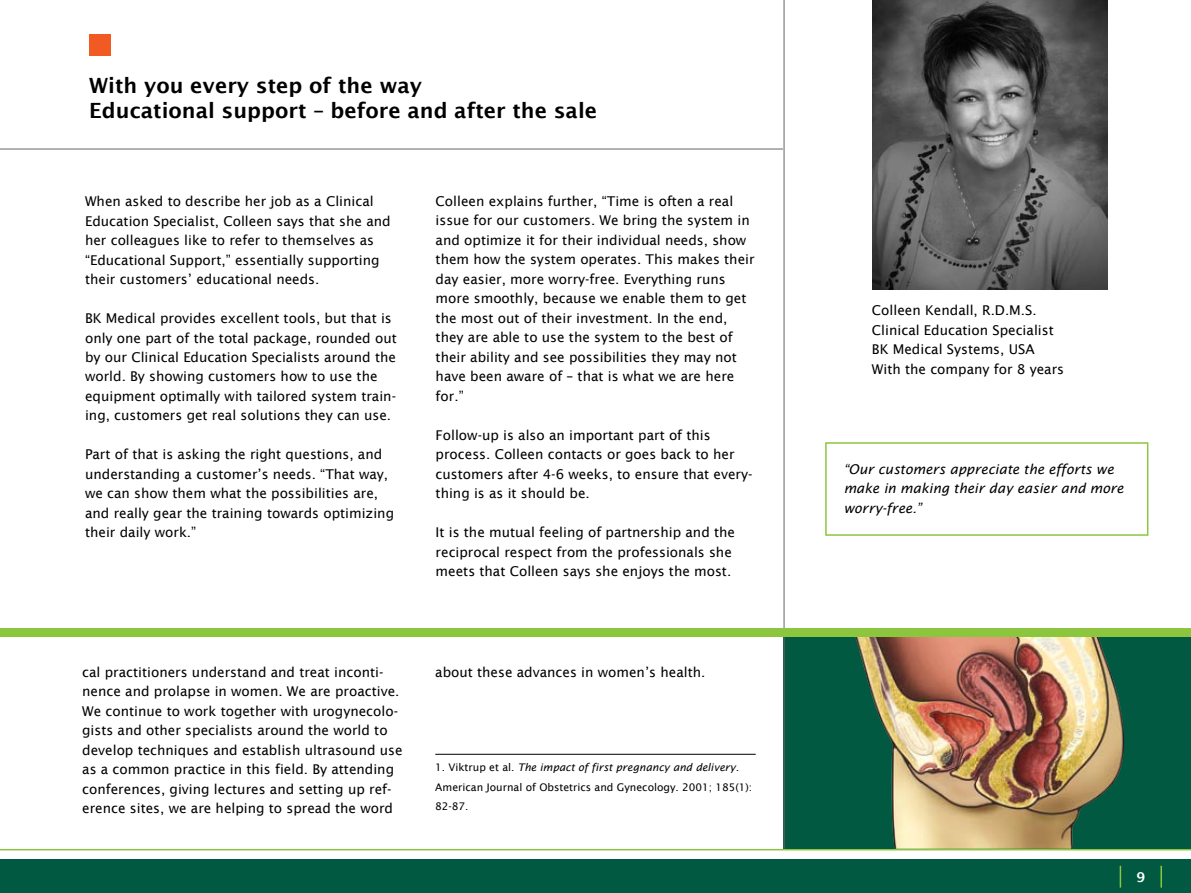
<style>
.page{position:relative;width:1191px;height:893px;background:#fff}
.page>*{position:absolute;margin:0;border:0;box-sizing:border-box;transform-origin:0 0}
.t1{font:600 21px/25.2px "Lucida Sans";color:#000}
.t2{font:13.5px/19.5px "Lucida Sans";color:#000}
.t3{font:italic 13.5px/19.5px "Lucida Sans";color:#000}
.t4{font:600 13.5px "Lucida Sans";color:#fff}
.t5{font:10.5px/19.5px "Lucida Sans";color:#000}
.s1{font-style:italic}
</style>
<div class="page">
<div style="left:0;top:860px;width:1191px;height:33px;background:#005940"></div>
<hr style="left:1119px;top:866px;width:2px;height:22px;background:#8cc63f">
<hr style="left:1160px;top:866px;width:2px;height:22px;background:#8cc63f">
<img style="left:783px;top:637px;width:408px;height:212px">
<hr style="left:784px;top:0;width:1px;height:849px;background:#636467">
<div style="left:825px;top:442px;width:323px;height:94px;border:2px solid #8cc63f"></div>
<div style="left:89px;top:34px;width:22px;height:21px;background:#f15a22"></div>
<img style="left:872px;top:0;width:235px;height:289px">
<hr style="left:435px;top:754px;width:320px;height:1px;background:#000">
<hr style="left:0;top:149px;width:783px;height:1px;background:#636467">
<img style="left:855px;top:637px;width:37px;height:115px">
<div style="left:0;top:628px;width:1191px;height:9px;background:#8cc63f"></div>
<hr style="left:0;top:849px;width:1191px;height:1px;background:#8cc63f">
<h1 class="t1" style="left:89px;top:73px;width:509px">With you every step of the way<br>Educational support – before and after the sale</h1>
<p class="t2" style="left:85px;top:191px;width:307px">When asked to describe her job as a Clinical Education Specialist, Colleen says that she and her colleagues like to refer to themselves as “Educational Support,” essentially supporting their customers’ educational needs.</p>
<p class="t2" style="left:85px;top:308px;width:313px">BK Medical provides excellent tools, but that is only one part of the total package, rounded out by our Clinical Education Specialists around the world. By showing customers how to use the equipment optimally with tailored system train&shy;ing, customers get real solutions they can use.</p>
<p class="t2" style="left:85px;top:445px;width:310px">Part of that is asking the right questions, and understanding a customer’s needs. “That way, we can show them what the possibilities are, and really gear the training towards optimizing their daily work.”</p>
<p class="t2" style="left:435px;top:191px;width:320px">Colleen explains further, “Time is often a real issue for our customers. We bring the system in and optimize it for their individual needs, show them how the system operates. This makes their day easier, more worry-free. Everything runs more smoothly, because we enable them to get the most out of their investment. In the end, they are able to use the system to the best of their ability and see possibilities they may not have been aware of – that is what we are here for.”</p>
<p class="t2" style="left:435px;top:425px;width:318px">Follow-up is also an important part of this process. Colleen contacts or goes back to her customers after 4-6 weeks, to ensure that every&shy;thing is as it should be.</p>
<p class="t2" style="left:435px;top:523px;width:301px">It is the mutual feeling of partnership and the reciprocal respect from the professionals she meets that Colleen says she enjoys the most.</p>
<p class="t2" style="left:82px;top:662px;width:322px">cal practitioners understand and treat inconti&shy;nence and prolapse in women. We are proactive.<br>We continue to work together with urogynecolo&shy;gists and other specialists around the world to develop techniques and establish ultrasound use as a common practice in this field. By attending conferences, giving lectures and setting up ref&shy;erence sites, we are helping to spread the word</p>
<p class="t2" style="left:435px;top:662px;width:272px">about these advances in women’s health.</p>
<p class="t5" style="left:435px;top:758px;width:318px">1. Viktrup et al. <span class="s1">The impact of first pregnancy and delivery.<br></span>American Journal of Obstetrics and Gynecology. 2001; 185(1):<br>82-87.</p>
<p class="t2" style="left:872px;top:301px;width:194px">Colleen Kendall, R.D.M.S.<br>Clinical Education Specialist<br>BK Medical Systems, USA<br>With the company for 8 years</p>
<p class="t3" style="left:843px;top:459px;width:281px">“Our customers appreciate the efforts we make in making their day easier and more worry-free.”</p>
<p class="t4" style="left:1136px;top:870px;width:10px">9</p>
</div>
